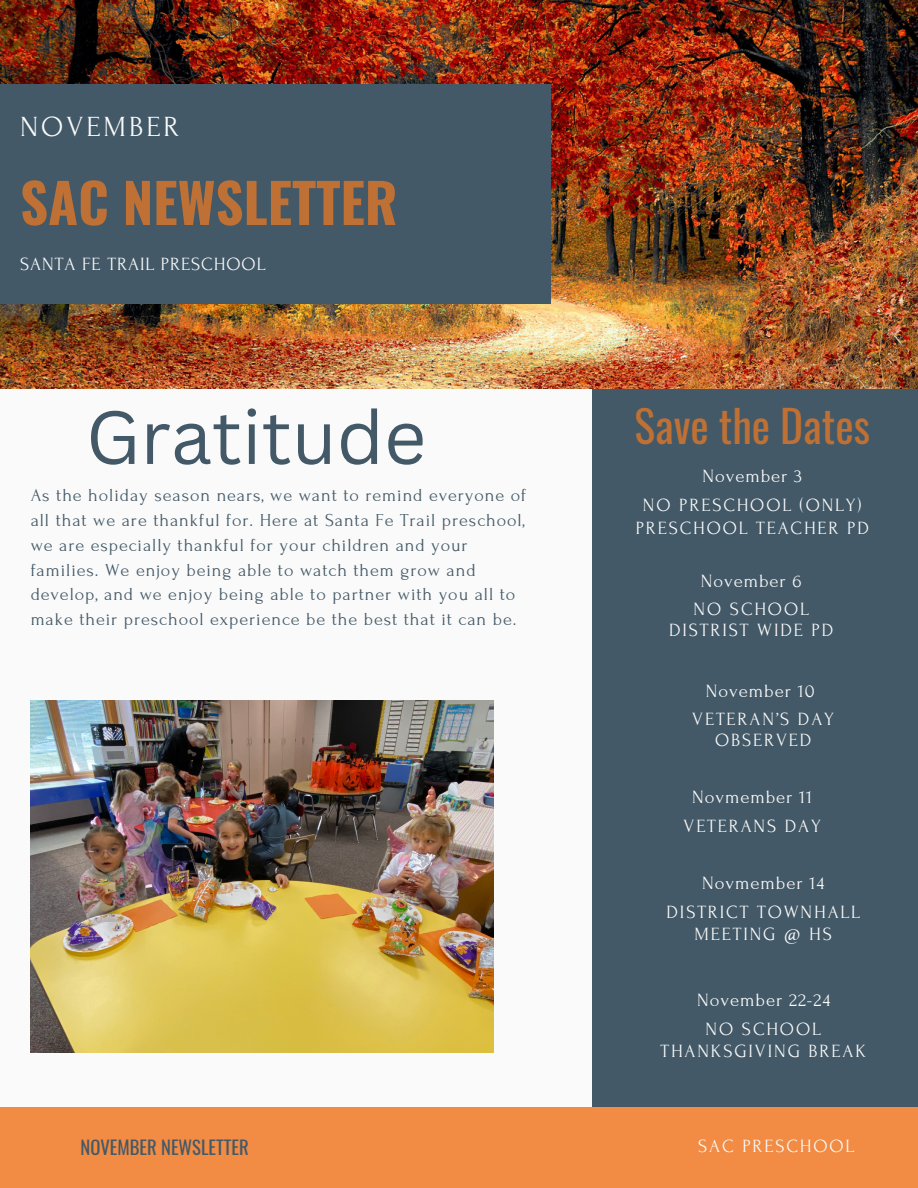
<style>
.page{position:relative;width:918px;height:1188px;background:#fafafa}
.page>*{position:absolute;margin:0;border:0;box-sizing:border-box;transform-origin:0 0}
.t1{font:73.5px "Canva Sans";color:#435967}
.t2{font:700 54.45px "Oswald";color:#bf7034}
.t3{font:43.65px "Oswald";color:#bf7034}
.t4{font:29.1px "Forum";letter-spacing:.1em;color:#fafafa}
.t5{font:18.75px/21.3px "Forum";letter-spacing:.1em;color:#fafafa;text-align:center}
.t6{font:18.6px/22.2px "Forum";letter-spacing:.1em;color:#fafafa;text-align:center}
.t7{font:18.6px "Forum";letter-spacing:.05em;color:#fafafa}
.t8{font:18.6px "Oswald";color:#435967}
.t9{font:18.15px/24.8px "Forum";letter-spacing:.05em;color:#435967}
</style>
<div class="page">
<div style="left:593px;top:342px;width:325px;height:846px;background:#435967"></div>
<img style="left:0;top:0;width:918px;height:389px">
<div style="left:0;top:84px;width:550px;height:219px;background:#435967"></div>
<div style="left:0;top:1107px;width:918px;height:81px;background:#f28b43"></div>
<img style="left:31px;top:700px;width:462px;height:353px">
<p class="t4" style="left:20px;top:111px;width:161px">NOVEMBER</p>
<p class="t2" style="left:20px;top:160px;width:379px">SAC NEWSLETTER</p>
<p class="t7" style="left:20px;top:254px;width:247px">SANTA FE TRAIL PRESCHOOL</p>
<p class="t1" style="left:86px;top:385px;width:342px">Gratitude</p>
<p class="t9" style="left:31px;top:484px;width:497px">As the holiday season nears, we want to remind everyone of all that we are thankful for. Here at Santa Fe Trail preschool, we are especially thankful for your children and your families. We enjoy being able to watch them grow and develop, and we enjoy being able to partner with you all to make their preschool experience be the best that it can be.</p>
<p class="t3" style="left:634px;top:392px;width:237px">Save the Dates</p>
<p class="t7" style="left:702px;top:466px;width:101px">November 3</p>
<p class="t6" style="left:643px;top:495px;width:220px">NO PRESCHOOL (ONLY)</p>
<p class="t6" style="left:636px;top:517px;width:235px">PRESCHOOL TEACHER PD</p>
<p class="t7" style="left:701px;top:571px;width:102px">November 6</p>
<p class="t5" style="left:694px;top:598px;width:117px">NO SCHOOL</p>
<p class="t5" style="left:669px;top:620px;width:166px">DISTRIST WIDE PD</p>
<p class="t7" style="left:706px;top:681px;width:110px">November 10</p>
<p class="t5" style="left:692px;top:708px;width:143px">VETERAN’S DAY<br>OBSERVED</p>
<p class="t7" style="left:692px;top:787px;width:122px">Novmember 11</p>
<p class="t6" style="left:684px;top:815px;width:139px">VETERANS DAY</p>
<p class="t7" style="left:702px;top:873px;width:123px">Novmember 14</p>
<p class="t6" style="left:667px;top:901px;width:195px">DISTRICT TOWNHALL<br>MEETING @ HS</p>
<p class="t7" style="left:697px;top:990px;width:134px">November 22-24</p>
<p class="t6" style="left:660px;top:1018px;width:207px">NO SCHOOL<br>THANKSGIVING BREAK</p>
<p class="t8" style="left:81px;top:1133px;width:170px">NOVEMBER NEWSLETTER</p>
<p class="t6" style="left:698px;top:1135px;width:158px">SAC PRESCHOOL</p>
</div>
